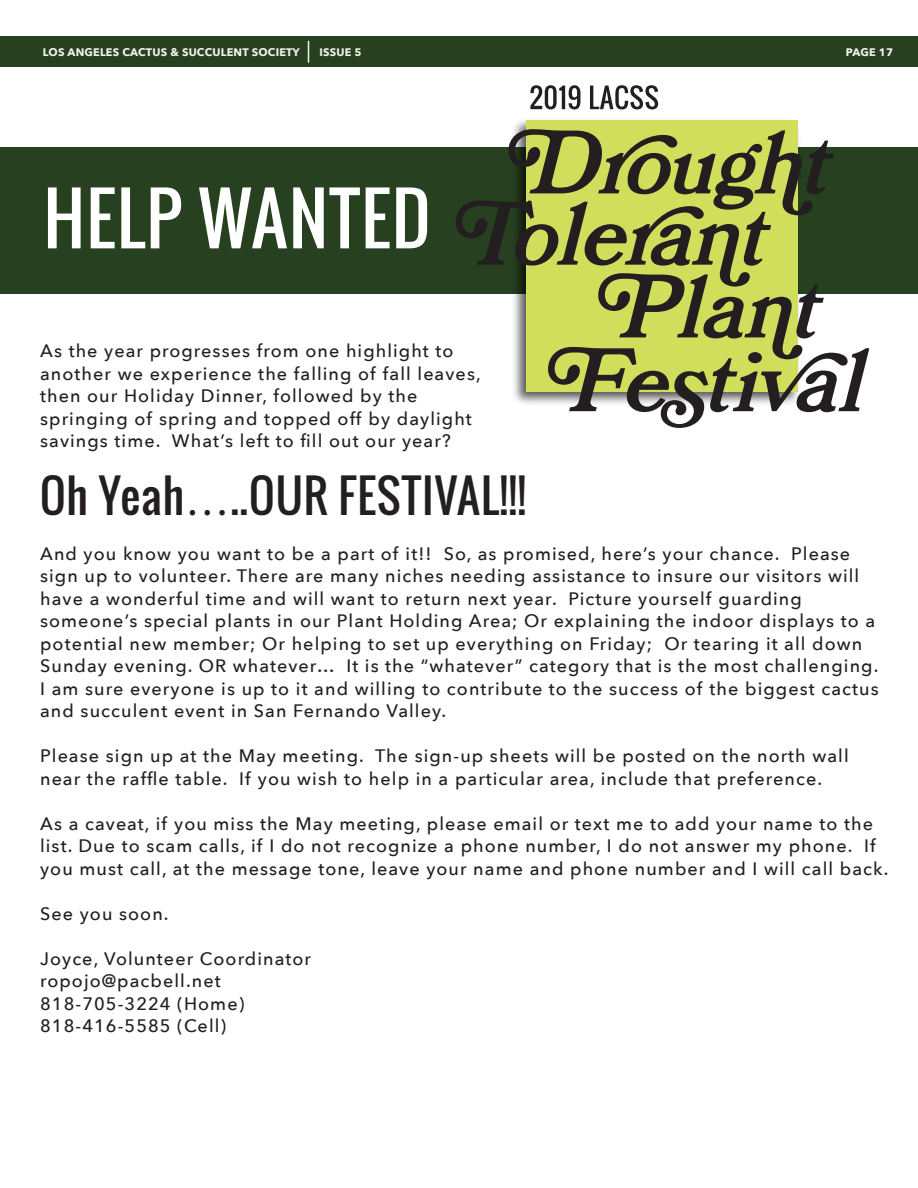
<style>
.page{position:relative;width:918px;height:1188px;background:#fff}
.page>*{position:absolute;margin:0;border:0;box-sizing:border-box;transform-origin:0 0}
.t1{font:69.6px "Oswald";letter-spacing:.02em;color:#fff}
.t2{font:44.55px "Oswald";letter-spacing:.02em;color:#231f20}
.t3{font:500 18px/22.5px "Avenir Next";letter-spacing:.06em;color:#231f20}
.t4{font:700 10.95px "Avenir Next";letter-spacing:.02em;color:#f3f4e9}
.s1{font-family:"Myriad Pro"}
</style>
<div class="page">
<div style="left:0;top:147px;width:918px;height:146px;background:#274120"></div>
<img style="left:515px;top:120px;width:283px;height:9px">
<div style="left:526px;top:121px;width:272px;height:271px;background:#d0de5c"></div>
<svg style="left:456px;top:129px;width:413px;height:299px"></svg>
<svg style="left:530px;top:85px;width:50px;height:24px"></svg>
<svg style="left:590px;top:85px;width:68px;height:24px"></svg>
<div style="left:0;top:37px;width:918px;height:30px;background:#274120"></div>
<svg style="left:308px;top:41px;width:1px;height:21px"></svg>
<p class="t4" style="left:43px;top:43px;width:259px">LOS ANGELES CACTUS &amp; SUCCULENT SOCIETY</p>
<p class="t4" style="left:320px;top:43px;width:44px">ISSUE 5</p>
<p class="t4" style="left:846px;top:43px;width:49px">PAGE 17</p>
<h1 class="t1" style="left:44px;top:166px;width:388px">HELP WANTED</h1>
<p class="t3" style="left:40px;top:339px;width:442px">As the year progresses from one highlight to another we experience the falling of fall leaves, then our Holiday Dinner, followed by the springing of spring and topped off by daylight savings time. What’s left to fill out our year?</p>
<h2 class="t2" style="left:40px;top:462px;width:487px">Oh Yeah<span class="s1">…</span>..OUR FESTIVAL!!!</h2>
<p class="t3" style="left:40px;top:542px;width:840px">And you know you want to be a part of it!! So, as promised, here’s your chance. Please sign up to volunteer. There are many niches needing assistance to insure our visitors will have a wonderful time and will want to return next year. Picture yourself guarding someone’s special plants in our Plant Holding Area; Or explaining the indoor displays to a potential new member; Or helping to set up everything on Friday; Or tearing it all down Sunday evening. OR whatever… It is the “whatever” category that is the most challenging.<br>I am sure everyone is up to it and willing to contribute to the success of the biggest cactus and succulent event in San Fernando Valley.</p>
<p class="t3" style="left:40px;top:744px;width:810px">Please sign up at the May meeting. The sign-up sheets will be posted on the north wall near the raffle table. If you wish to help in a particular area, include that preference.</p>
<p class="t3" style="left:40px;top:812px;width:850px">As a caveat, if you miss the May meeting, please email or text me to add your name to the list. Due to scam calls, if I do not recognize a phone number, I do not answer my phone. If you must call, at the message tone, leave your name and phone number and I will call back.</p>
<p class="t3" style="left:40px;top:902px;width:130px">See you soon.</p>
<p class="t3" style="left:40px;top:947px;width:272px">Joyce, Volunteer Coordinator ropojo@pacbell.net<br>818-705-3224 (Home)<br>818-416-5585 (Cell)</p>
</div>
